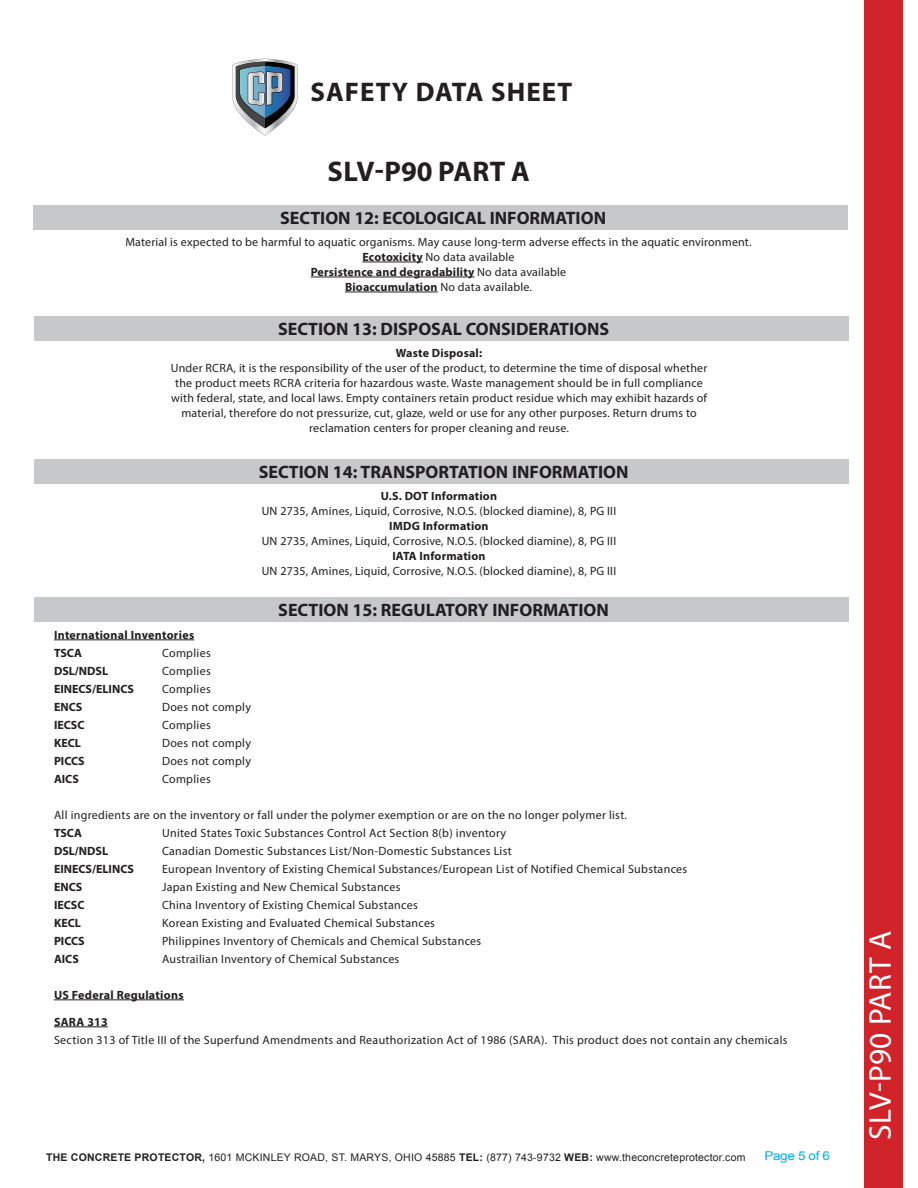
<style>
.page{position:relative;width:918px;height:1188px;background:#fff}
.page>*{position:absolute;margin:0;border:0;box-sizing:border-box;transform-origin:0 0}
.t1{font:31.5px "Myriad Pro";letter-spacing:.01em;color:#fff}
.t2{font:700 28.5px "Myriad Pro";letter-spacing:.005em;color:#231f20}
.t3{font:700 27px "Myriad Pro";letter-spacing:.04em;color:#231f20}
.t4{font:700 18px "Myriad Pro";color:#231f20}
.t5{font:12.15px "Arial";letter-spacing:-.025em;color:#00aeef;scale:1.11 1}
.t6{font:12px/15px "Myriad Pro";letter-spacing:.02em;color:#231f20;text-align:center}
.t7{font:700 12px/18px "Myriad Pro";letter-spacing:.01em;color:#231f20}
.t8{font:10.5px "Arial";letter-spacing:.02em;color:#231f20}
.s1{font-weight:700}
</style>
<div class="page">
<div style="left:34px;top:459px;width:815px;height:24px;background:#c7c8ca"></div>
<div style="left:34px;top:597px;width:815px;height:25px;background:#c7c8ca"></div>
<div style="left:864px;top:0;width:38px;height:1188px;background:#d1232a"></div>
<div style="left:33px;top:205px;width:815px;height:25px;background:#c7c8ca"></div>
<hr style="left:362px;top:262px;width:61px;height:1px;background:#231f20">
<hr style="left:311px;top:277px;width:163px;height:1px;background:#231f20">
<hr style="left:345px;top:292px;width:93px;height:1px;background:#231f20">
<div style="left:34px;top:316px;width:815px;height:25px;background:#c7c8ca"></div>
<svg style="left:232px;top:59px;width:66px;height:77px"></svg>
<hr style="left:54px;top:640px;width:140px;height:1px;background:#231f20">
<hr style="left:54px;top:1000px;width:130px;height:1px;background:#231f20">
<hr style="left:54px;top:1027px;width:54px;height:1px;background:#231f20">
<h3 class="t3" style="left:310px;top:74px;width:263px">SAFETY DATA SHEET</h3>
<h2 class="t2" style="left:328px;top:153px;width:204px">SLV-P90 PART A</h2>
<h3 class="t4" style="left:280px;top:206px;width:328px">SECTION 12: ECOLOGICAL INFORMATION</h3>
<p class="t6" style="left:125px;top:234px;width:628px">Material is expected to be harmful to aquatic organisms. May cause long-term adverse effects in the aquatic environment.<br><span class="s1">Ecotoxicity</span> No data available<br><span class="s1">Persistence and degradability</span> No data available<br><span class="s1">Bioaccumulation</span> No data available.</p>
<h3 class="t4" style="left:278px;top:317px;width:333px">SECTION 13: DISPOSAL CONSIDERATIONS</h3>
<p class="t7" style="left:396px;top:344px;width:88px">Waste Disposal:</p>
<p class="t6" style="left:171px;top:360px;width:538px">Under RCRA, it is the responsibility of the user of the product, to determine the time of disposal whether the product meets RCRA criteria for hazardous waste. Waste management should be in full compliance with federal, state, and local laws. Empty containers retain product residue which may exhibit hazards of material, therefore do not pressurize, cut, glaze, weld or use for any other purposes. Return drums to reclamation centers for proper cleaning and reuse.</p>
<p class="t7" style="left:54px;top:625px;width:142px">International Inventories<br>TSCA</p>
<p class="t6" style="left:162px;top:645px;width:50px">Complies</p>
<h3 class="t4" style="left:259px;top:460px;width:371px">SECTION 14: TRANSPORTATION INFORMATION</h3>
<p class="t7" style="left:381px;top:486px;width:118px">U.S. DOT Information</p>
<p class="t6" style="left:262px;top:503px;width:356px">UN 2735, Amines, Liquid, Corrosive, N.O.S. (blocked diamine), 8, PG III</p>
<p class="t7" style="left:389px;top:516px;width:101px">IMDG Information</p>
<p class="t6" style="left:262px;top:533px;width:356px">UN 2735, Amines, Liquid, Corrosive, N.O.S. (blocked diamine), 8, PG III</p>
<p class="t7" style="left:392px;top:546px;width:95px">IATA Information</p>
<p class="t6" style="left:262px;top:563px;width:356px">UN 2735, Amines, Liquid, Corrosive, N.O.S. (blocked diamine), 8, PG III</p>
<h3 class="t4" style="left:278px;top:598px;width:332px">SECTION 15: REGULATORY INFORMATION</h3>
<p class="t7" style="left:54px;top:661px;width:56px">DSL/NDSL</p>
<p class="t6" style="left:162px;top:663px;width:50px">Complies</p>
<p class="t7" style="left:54px;top:679px;width:81px">EINECS/ELINCS</p>
<p class="t6" style="left:162px;top:681px;width:50px">Complies</p>
<p class="t7" style="left:54px;top:697px;width:30px">ENCS</p>
<p class="t6" style="left:162px;top:699px;width:91px">Does not comply</p>
<p class="t7" style="left:54px;top:715px;width:32px">IECSC</p>
<p class="t6" style="left:162px;top:717px;width:50px">Complies</p>
<p class="t7" style="left:54px;top:733px;width:29px">KECL</p>
<p class="t6" style="left:162px;top:735px;width:91px">Does not comply</p>
<p class="t7" style="left:54px;top:751px;width:32px">PICCS</p>
<p class="t6" style="left:162px;top:753px;width:91px">Does not comply</p>
<p class="t7" style="left:54px;top:769px;width:26px">AICS</p>
<p class="t6" style="left:162px;top:771px;width:50px">Complies</p>
<p class="t6" style="left:54px;top:807px;width:575px">All ingredients are on the inventory or fall under the polymer exemption or are on the no longer polymer list.</p>
<p class="t7" style="left:54px;top:823px;width:30px">TSCA</p>
<p class="t6" style="left:162px;top:825px;width:346px">United States Toxic Substances Control Act Section 8(b) inventory</p>
<p class="t7" style="left:54px;top:841px;width:56px">DSL/NDSL</p>
<p class="t6" style="left:162px;top:843px;width:351px">Canadian Domestic Substances List/Non-Domestic Substances List</p>
<p class="t7" style="left:54px;top:859px;width:81px">EINECS/ELINCS</p>
<p class="t6" style="left:162px;top:861px;width:527px">European Inventory of Existing Chemical Substances/European List of Notified Chemical Substances</p>
<p class="t7" style="left:54px;top:877px;width:30px">ENCS</p>
<p class="t6" style="left:162px;top:879px;width:240px">Japan Existing and New Chemical Substances</p>
<p class="t7" style="left:54px;top:895px;width:32px">IECSC</p>
<p class="t6" style="left:162px;top:897px;width:257px">China Inventory of Existing Chemical Substances</p>
<p class="t7" style="left:54px;top:913px;width:29px">KECL</p>
<p class="t6" style="left:162px;top:915px;width:275px">Korean Existing and Evaluated Chemical Substances</p>
<p class="t7" style="left:54px;top:931px;width:32px">PICCS</p>
<p class="t6" style="left:162px;top:933px;width:321px">Philippines Inventory of Chemicals and Chemical Substances</p>
<p class="t7" style="left:54px;top:949px;width:26px">AICS</p>
<p class="t6" style="left:162px;top:951px;width:239px">Austrailian Inventory of Chemical Substances</p>
<p class="t7" style="left:54px;top:985px;width:131px">US Federal Regulations</p>
<p class="t7" style="left:54px;top:1012px;width:55px">SARA 313</p>
<p class="t6" style="left:54px;top:1032px;width:735px">Section 313 of Title III of the Superfund Amendments and Reauthorization Act of 1986 (SARA). This product does not contain any chemicals</p>
<p class="t8" style="left:46px;top:1150px;width:701px"><span class="s1">THE CONCRETE PROTECTOR,</span> 1601 MCKINLEY ROAD, ST. MARYS, OHIO 45885 <span class="s1">TEL:</span> (877) 743-9732 <span class="s1">WEB:</span> www.theconcreteprotector.com</p>
<p class="t5" style="left:764px;top:1148px;width:61px">Page 5 of 6</p>
<h1 class="t1" style="left:861px;top:1140px;width:211px;rotate:-90deg">SLV-P90 PART A</h1>
</div>
